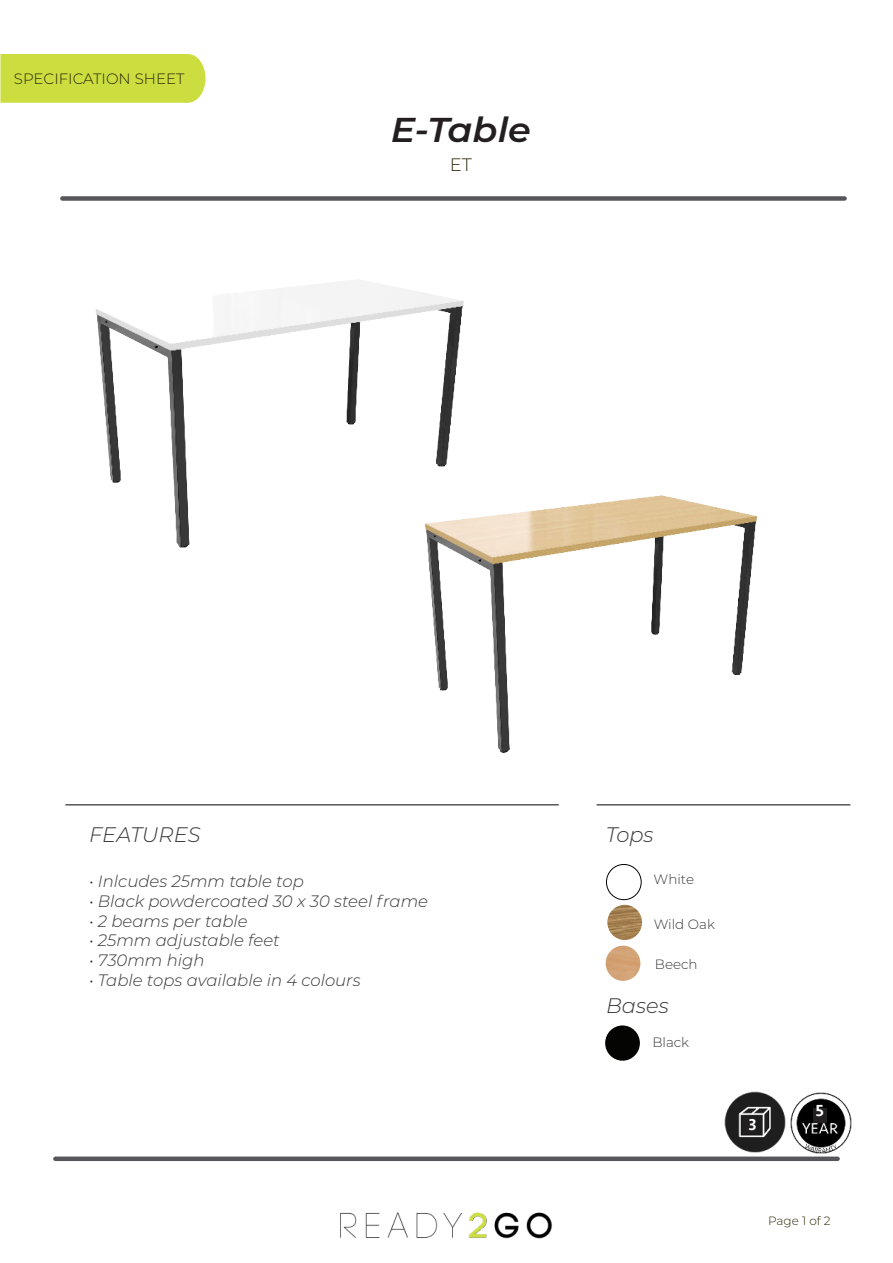
<style>
.page{position:relative;width:893px;height:1263px;background:#fff}
.page>*{position:absolute;margin:0;border:0;box-sizing:border-box;transform-origin:0 0}
.t1{font:italic 600 34.5px "Montserrat";color:#231f20;scale:1.06 1}
.t2{font:italic 300 21px "Montserrat";color:#383839}
.t3{font:300 18px "Montserrat";color:#2a2807}
.t4{font:italic 300 16.5px "Montserrat";color:#383839}
.t5{font:500 16.5px "Seravek";color:#fff}
.t6{font:300 15px "Montserrat";color:#2a2807}
.t7{font:300 13.5px "Montserrat";color:#383839}
.t8{font:300 12px "Montserrat";color:#2a2807}
</style>
<div class="page">
<div style="left:170px;top:54px;width:36px;height:49px;background:#ccdd40;border-radius:50%"></div>
<div style="left:0;top:54px;width:188px;height:49px;background:#ccdd40;border:2px solid #ccdd40"></div>
<img style="left:340px;top:1212px;width:213px;height:27px">
<div style="left:55px;top:1156px;width:783px;height:5px;background:#57565a"></div>
<div style="left:62px;top:196px;width:783px;height:5px;background:#57565a"></div>
<hr style="left:65px;top:804px;width:494px;height:1px;background:#57565a">
<hr style="left:597px;top:804px;width:253px;height:1px;background:#57565a">
<div style="left:606px;top:864px;width:36px;height:36px;border:1px solid #040503;border-radius:50%"></div>
<img style="left:606px;top:946px;width:34px;height:35px;border-radius:17px">
<img style="left:607px;top:905px;width:35px;height:35px;border-radius:17px">
<div style="left:605px;top:1025px;width:35px;height:36px;background:#040503;border-radius:50%"></div>
<img style="left:790px;top:1093px;width:61px;height:61px">
<div style="left:813px;top:1108px;width:13px;height:14px;background:#231f20"></div>
<img style="left:725px;top:1092px;width:61px;height:60px">
<div style="left:745px;top:1118px;width:10px;height:14px;background:#231f20"></div>
<img style="left:96px;top:280px;width:368px;height:268px">
<img style="left:405px;top:486px;width:353px;height:267px">
<p class="t6" style="left:14px;top:73px;width:172px">SPECIFICATION SHEET</p>
<h1 class="t1" style="left:391px;top:110px;width:134px">E-Table</h1>
<p class="t3" style="left:450px;top:156px;width:24px">ET</p>
<p class="t2" style="left:89px;top:826px;width:113px">FEATURES</p>
<p class="t4" style="left:89px;top:875px;width:216px">• Inlcudes 25mm table top</p>
<p class="t4" style="left:89px;top:894px;width:341px">• Black powdercoated 30 x 30 steel frame</p>
<p class="t4" style="left:89px;top:914px;width:160px">• 2 beams per table</p>
<p class="t4" style="left:89px;top:934px;width:192px">• 25mm adjustable feet</p>
<p class="t4" style="left:89px;top:954px;width:117px">• 730mm high</p>
<p class="t4" style="left:89px;top:974px;width:273px">• Table tops available in 4 colours</p>
<p class="t2" style="left:606px;top:826px;width:49px">Tops</p>
<p class="t7" style="left:653px;top:872px;width:42px">White</p>
<p class="t7" style="left:654px;top:918px;width:63px">Wild Oak</p>
<p class="t7" style="left:655px;top:958px;width:44px">Beech</p>
<p class="t2" style="left:606px;top:997px;width:64px">Bases</p>
<p class="t7" style="left:652px;top:1036px;width:38px">Black</p>
<p class="t5" style="left:748px;top:1115px;width:10px">3</p>
<p class="t5" style="left:815px;top:1101px;width:10px">5</p>
<p class="t8" style="left:768px;top:1216px;width:64px">Page 1 of 2</p>
</div>
